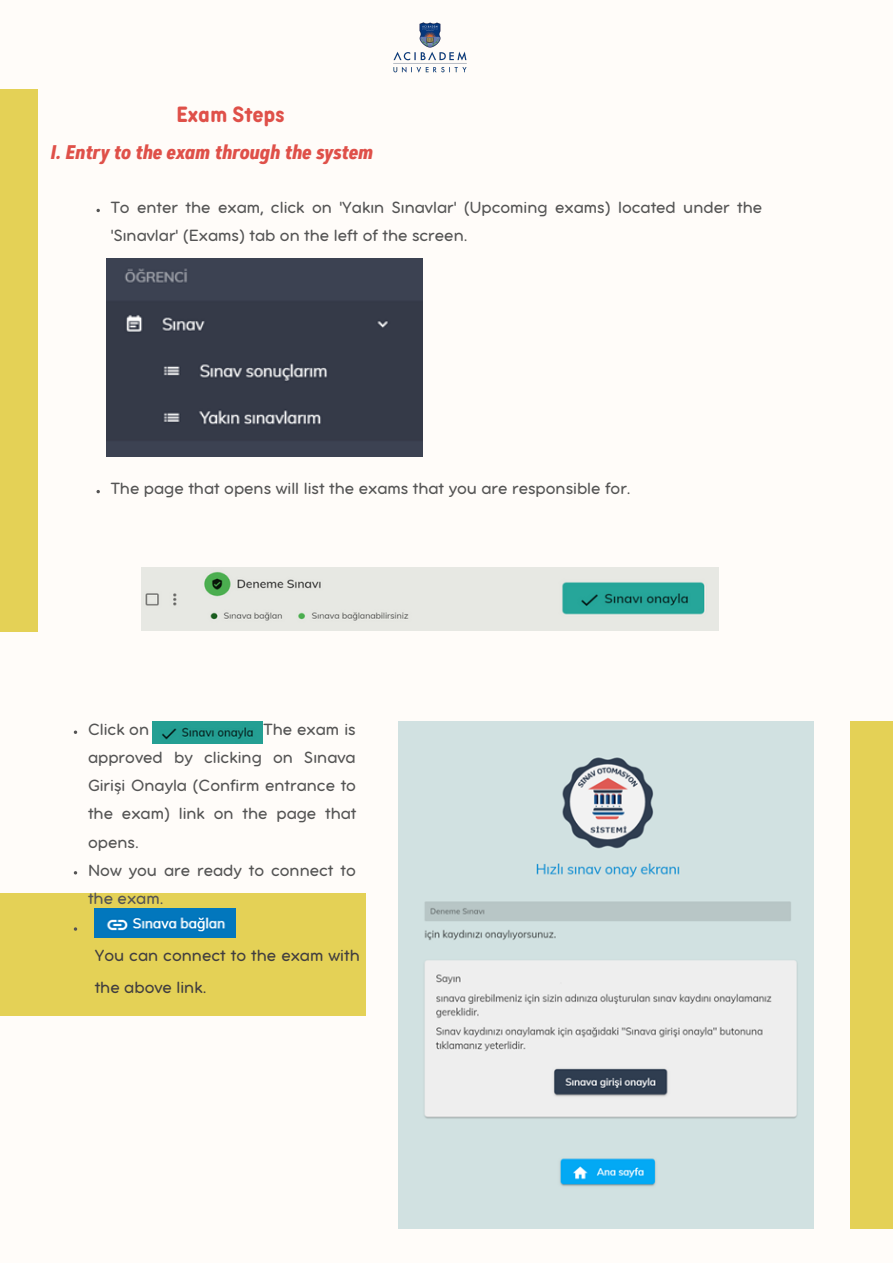
<style>
.page{position:relative;width:893px;height:1264px;background:#fff}
.page>*{position:absolute;margin:0;border:0;box-sizing:border-box;transform-origin:0 0}
.t1{font:24.3px "Aristotelica Pro Cnd Txt Bld";color:#df5049}
.t2{font:19.8px "Artegra Sans Cn Bold It";color:#df5049}
.t3{font:17.7px/28px "Aristotelica Pro Tx";color:#545454}
.t4{font:17.7px/31.5px "Aristotelica Pro Tx";color:#413e3f}
</style>
<div class="page">
<div style="left:0;top:0;width:892px;height:1262px;background:#fffcf9"></div>
<img style="left:107px;top:259px;width:316px;height:198px">
<img style="left:142px;top:568px;width:295px;height:62px">
<img style="left:437px;top:568px;width:281px;height:62px">
<div style="left:849px;top:721px;width:43px;height:507px;background:#e4d156"></div>
<div style="left:0;top:893px;width:366px;height:122px;background:#e4d156"></div>
<div style="left:0;top:89px;width:38px;height:542px;background:#e4d156"></div>
<svg style="left:74px;top:730px;width:3px;height:4px"></svg>
<img style="left:153px;top:721px;width:109px;height:22px">
<img style="left:398px;top:721px;width:415px;height:507px">
<img style="left:95px;top:908px;width:140px;height:29px">
<svg style="left:96px;top:209px;width:4px;height:3px"></svg>
<svg style="left:96px;top:490px;width:4px;height:3px"></svg>
<img style="left:393px;top:22px;width:74px;height:51px">
<h1 class="t1" style="left:176px;top:106px;width:110px">Exam Steps</h1>
<p class="t2" style="left:50px;top:139px;width:324px">I. Entry to the exam through the system</p>
<p class="t3" style="left:111px;top:195px;width:653px">To enter the exam, click on 'Yakın Sınavlar' (Upcoming exams) located under the 'Sınavlar' (Exams) tab on the left of the screen.</p>
<p class="t3" style="left:111px;top:476px;width:522px">The page that opens will list the exams that you are responsible for.</p>
<p class="t3" style="left:88px;top:716px;width:63px">Click on</p>
<p class="t3" style="left:88px;top:716px;width:270px;text-indent:175px">The exam is approved by clicking on Sınava<br>Girişi Onayla (Confirm entrance to the exam) link on the page that opens.<br>Now you are ready to connect to the exam.</p>
<p class="t4" style="left:95px;top:941px;width:266px">You can connect to the exam with the above link.</p>
</div>
